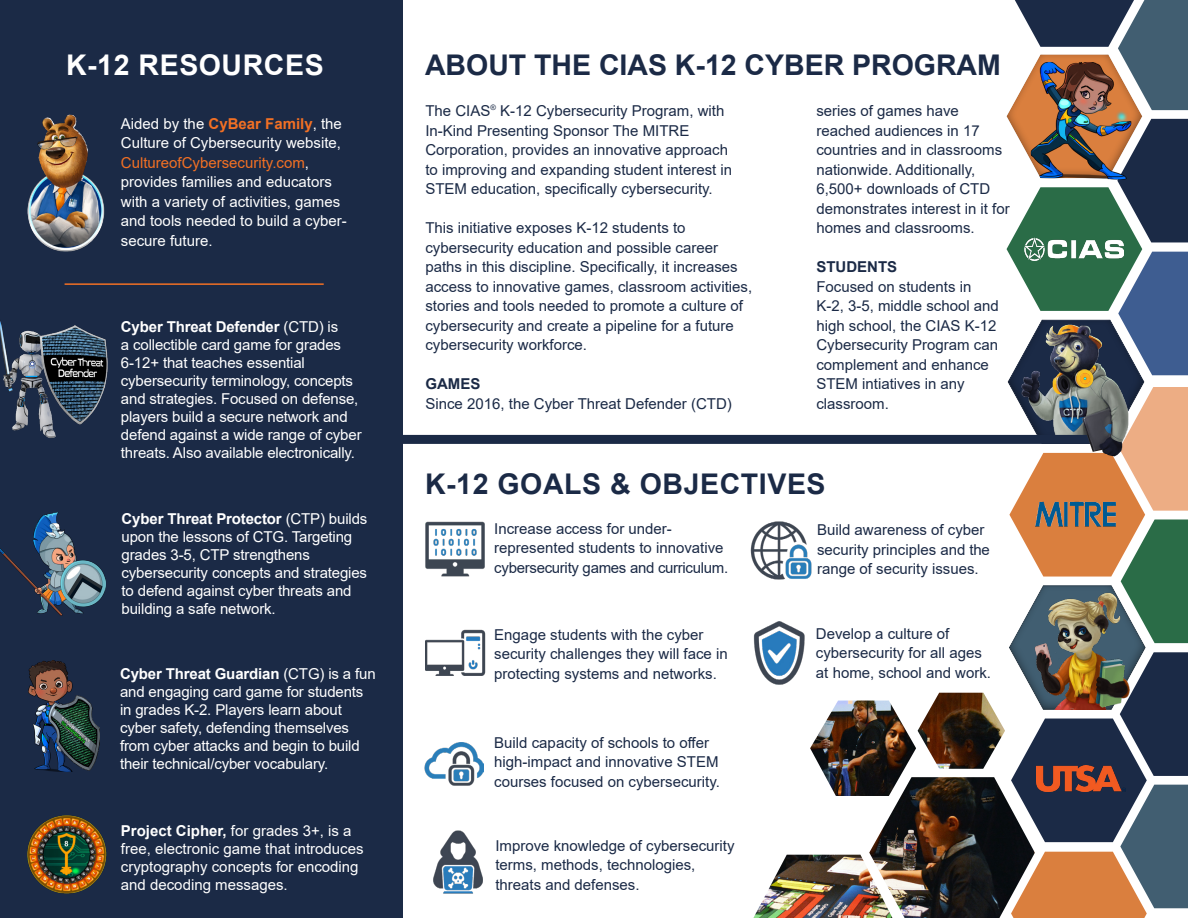
<style>
.page{position:relative;width:1188px;height:918px;background:#fff}
.page>*{position:absolute;margin:0;border:0;box-sizing:border-box;transform-origin:0 0}
.t1{font:700 28.5px "Arial";color:#1b2a46}
.t2{font:700 28.5px "Arial";letter-spacing:.02em;color:#1b2a46}
.t3{font:700 28.5px "Arial";letter-spacing:.02em;color:#fff}
.t4{font:15px/19.5px "Arial";color:#1b2a46}
.t5{font:15px/18px "Arial";letter-spacing:-.01em;color:#fff}
.s1{font-weight:700;color:#f27024}
.s2{color:#f27024}
.s3{font-weight:700}
</style>
<div class="page">
<img style="left:869px;top:777px;width:138px;height:141px">
<img style="left:918px;top:693px;width:87px;height:76px">
<img style="left:753px;top:855px;width:139px;height:63px">
<div style="left:399px;top:435px;width:693px;height:9px;background:#1b2a46"></div>
<div style="left:0;top:0;width:403px;height:918px;background:#1b2a46"></div>
<svg style="left:1007px;top:0;width:181px;height:918px"></svg>
<img style="left:425px;top:521px;width:60px;height:56px">
<img style="left:753px;top:622px;width:52px;height:63px">
<img style="left:425px;top:629px;width:61px;height:47px">
<img style="left:433px;top:831px;width:50px;height:63px">
<img style="left:424px;top:742px;width:60px;height:44px">
<img style="left:750px;top:521px;width:62px;height:59px">
<img style="left:1020px;top:586px;width:128px;height:123px">
<hr style="left:65px;top:283px;width:259px;height:2px;background:#f27024">
<img style="left:1020px;top:325px;width:108px;height:131px">
<img style="left:27px;top:815px;width:80px;height:79px">
<img style="left:810px;top:701px;width:106px;height:95px">
<img style="left:1031px;top:62px;width:100px;height:118px">
<img style="left:0;top:513px;width:106px;height:102px">
<img style="left:29px;top:660px;width:71px;height:112px">
<img style="left:0;top:321px;width:108px;height:117px">
<img style="left:1025px;top:238px;width:98px;height:23px">
<img style="left:1034px;top:499px;width:84px;height:30px">
<img style="left:1037px;top:766px;width:88px;height:25px">
<img style="left:27px;top:114px;width:78px;height:138px">
<p class="t3" style="left:66px;top:45px;width:259px">K-12 RESOURCES</p>
<p class="t5" style="left:121px;top:114px;width:227px;line-height:19.5px">Aided by the <span class="s1">CyBear Family</span>, the<br>Culture of Cybersecurity website,<br><span class="s2">CultureofCybersecurity.com</span>, provides families and educators with a variety of activities, games and tools needed to build a cyber&shy;secure future.</p>
<p class="t5" style="left:121px;top:317px;width:242px"><span class="s3">Cyber Threat Defender</span> (CTD) is<br>a collectible card game for grades 6-12+ that teaches essential cybersecurity terminology, concepts and strategies. Focused on defense, players build a secure network and defend against a wide range of cyber threats. Also available electronically.</p>
<p class="t5" style="left:122px;top:509px;width:247px"><span class="s3">Cyber Threat Protector</span> (CTP) builds upon the lessons of CTG. Targeting grades 3-5, CTP strengthens cybersecurity concepts and strategies to defend against cyber threats and building a safe network.</p>
<p class="t5" style="left:120px;top:665px;width:257px"><span class="s3">Cyber Threat Guardian</span> (CTG) is a fun and engaging card game for students in grades K-2. Players learn about cyber safety, defending themselves from cyber attacks and begin to build their technical/cyber vocabulary.</p>
<p class="t5" style="left:121px;top:821px;width:244px"><span class="s3">Project Cipher,</span> for grades 3+, is a free, electronic game that introduces cryptography concepts for encoding and decoding messages.</p>
<p class="t1" style="left:425px;top:45px;width:577px">ABOUT THE CIAS K-12 CYBER PROGRAM</p>
<p class="t4" style="left:425px;top:101px;width:308px">The CIAS<sup>®</sup> K-12 Cybersecurity Program, with In-Kind Presenting Sponsor The MITRE Corporation, provides an innovative approach to improving and expanding student interest in STEM education, specifically cybersecurity.</p>
<p class="t4" style="left:425px;top:218px;width:328px">This initiative exposes K-12 students to cybersecurity education and possible career paths in this discipline. Specifically, it increases access to innovative games, classroom activities, stories and tools needed to promote a culture of cybersecurity and create a pipeline for a future cybersecurity workforce.</p>
<p class="t4" style="left:425px;top:374px;width:308px"><span class="s3">GAMES<br></span>Since 2016, the Cyber Threat Defender (CTD)</p>
<p class="t4" style="left:816px;top:101px;width:195px">series of games have reached audiences in 17 countries and in classrooms nationwide. Additionally,<br>6,500+ downloads of CTD demonstrates interest in it for homes and classrooms.</p>
<p class="t4" style="left:816px;top:257px;width:184px"><span class="s3">STUDENTS<br></span>Focused on students in<br>K-2, 3-5, middle school and high school, the CIAS K-12<br>Cybersecurity Program can complement and enhance<br>STEM intiatives in any classroom.</p>
<p class="t2" style="left:425px;top:463px;width:402px">K-12 GOALS &amp; OBJECTIVES</p>
<p class="t4" style="left:494px;top:519px;width:236px">Increase access for under&shy;represented students to innovative cybersecurity games and curriculum.</p>
<p class="t4" style="left:817px;top:520px;width:174px">Build awareness of cyber security principles and the range of security issues.</p>
<p class="t4" style="left:494px;top:625px;width:235px">Engage students with the cyber security challenges they will face in protecting systems and networks.</p>
<p class="t4" style="left:494px;top:732px;width:227px">Build capacity of schools to offer high-impact and innovative STEM courses focused on cybersecurity.</p>
<p class="t4" style="left:495px;top:836px;width:241px">Improve knowledge of cybersecurity terms, methods, technologies, threats and defenses.</p>
<p class="t4" style="left:816px;top:624px;width:177px">Develop a culture of cybersecurity for all ages at home, school and work.</p>
</div>
